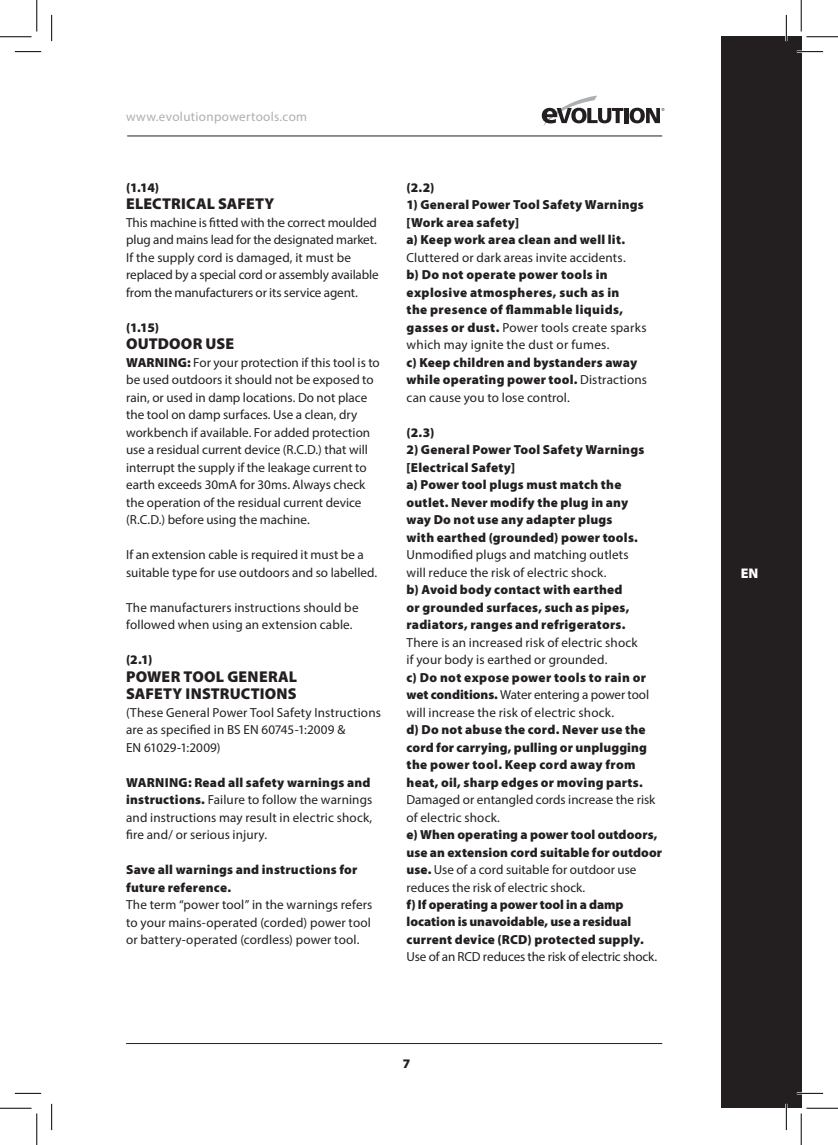
<style>
.page{position:relative;width:838px;height:1145px;background:#fff}
.page>*{position:absolute;margin:0;border:0;box-sizing:border-box;transform-origin:0 0}
.t1{font:900 15.75px/17.5px "Myriad Pro";letter-spacing:.01em;color:#231f20}
.t2{font:900 14px "Myriad Pro";color:#fff}
.t3{font:13.12px/17.5px "Myriad Pro";letter-spacing:.005em;color:#231f20}
.t4{font:900 13.12px/17.5px "Myriad Pro";letter-spacing:.015em;color:#231f20}
.t5{font:13.12px "Myriad Pro";letter-spacing:.025em;color:#aeafb3}
.s1{font-weight:900}
.s2{font-weight:400}
</style>
<div class="page">
<svg style="left:541px;top:96px;width:82px;height:30px"></svg>
<hr style="left:624px;top:108px;width:4px;height:15px;background:#231f20">
<svg style="left:629px;top:108px;width:35px;height:15px"></svg>
<hr style="left:127px;top:136px;width:535px;height:1px;background:#231f20">
<hr style="left:126px;top:1043px;width:536px;height:1px;background:#231f20">
<div style="left:721px;top:37px;width:80px;height:1071px;background:#231f20"></div>
<hr style="left:796px;top:51px;width:27px;height:2px;background:#fff">
<hr style="left:796px;top:1092px;width:27px;height:2px;background:#fff">
<hr style="left:785px;top:15px;width:2px;height:26px;background:#fff">
<hr style="left:785px;top:1104px;width:2px;height:26px;background:#fff">
<svg style="left:15px;top:51px;width:26px;height:1px"></svg>
<svg style="left:796px;top:51px;width:27px;height:1px"></svg>
<svg style="left:15px;top:1093px;width:26px;height:1px"></svg>
<svg style="left:796px;top:1093px;width:27px;height:1px"></svg>
<svg style="left:51px;top:15px;width:1px;height:26px"></svg>
<svg style="left:51px;top:1104px;width:1px;height:26px"></svg>
<svg style="left:786px;top:15px;width:1px;height:26px"></svg>
<svg style="left:786px;top:1104px;width:1px;height:26px"></svg>
<hr style="left:0;top:36px;width:32px;height:1px;background:#000">
<hr style="left:806px;top:36px;width:31px;height:1px;background:#000">
<hr style="left:0;top:1108px;width:32px;height:1px;background:#000">
<hr style="left:806px;top:1108px;width:31px;height:1px;background:#000">
<hr style="left:36px;top:0;width:1px;height:32px;background:#000">
<hr style="left:36px;top:1113px;width:1px;height:32px;background:#000">
<hr style="left:800px;top:0;width:1px;height:32px;background:#000">
<hr style="left:800px;top:1113px;width:1px;height:32px;background:#000">
<p class="t5" style="left:126px;top:108px;width:183px">www.evolutionpowertools.com</p>
<p class="t4" style="left:126px;top:178px;width:35px">(1.14)</p>
<p class="t1" style="left:126px;top:195px;width:150px">ELECTRICAL SAFETY</p>
<p class="t3" style="left:126px;top:213px;width:254px">This machine is fitted with the correct moulded plug and mains lead for the designated market.<br>If the supply cord is damaged, it must be replaced by a special cord or assembly available from the manufacturers or its service agent.</p>
<p class="t4" style="left:126px;top:318px;width:34px">(1.15)</p>
<p class="t1" style="left:126px;top:335px;width:110px">OUTDOOR USE</p>
<p class="t3" style="left:126px;top:353px;width:255px"><span class="s1">WARNING:</span> For your protection if this tool is to be used outdoors it should not be exposed to rain, or used in damp locations. Do not place the tool on damp surfaces. Use a clean, dry workbench if available. For added protection use a residual current device (R.C.D.) that will interrupt the supply if the leakage current to earth exceeds 30mA for 30ms. Always check the operation of the residual current device (R.C.D.) before using the machine.</p>
<p class="t3" style="left:126px;top:546px;width:253px">If an extension cable is required it must be a suitable type for use outdoors and so labelled.</p>
<p class="t3" style="left:126px;top:598px;width:234px">The manufacturers instructions should be followed when using an extension cable.</p>
<p class="t4" style="left:126px;top:650px;width:28px">(2.1)</p>
<p class="t1" style="left:126px;top:667px;width:173px">POWER TOOL GENERAL<br>SAFETY INSTRUCTIONS</p>
<p class="t3" style="left:126px;top:703px;width:256px">(These General Power Tool Safety Instructions are as specified in BS EN 60745-1:2009 &amp;<br>EN 61029-1:2009)</p>
<p class="t3" style="left:126px;top:773px;width:248px"><span class="s1">WARNING: Read all safety warnings and instructions.</span> Failure to follow the warnings and instructions may result in electric shock, fire and/ or serious injury.</p>
<p class="t4" style="left:126px;top:860px;width:233px">Save all warnings and instructions for future reference.</p>
<p class="t3" style="left:126px;top:896px;width:248px;text-align:justify">The term “power tool” in the warnings refers to your mains-operated (corded) power tool or battery-operated (cordless) power tool.</p>
<p class="t4" style="left:406px;top:178px;width:29px">(2.2)</p>
<p class="t4" style="left:406px;top:195px;width:239px">1) General Power Tool Safety Warnings [Work area safety]<br>a) Keep work area clean and well lit.</p>
<p class="t3" style="left:406px;top:248px;width:220px">Cluttered or dark areas invite accidents.</p>
<p class="t4" style="left:406px;top:265px;width:241px">b) Do not operate power tools in explosive atmospheres, such as in<br>the presence of flammable liquids, gasses or dust. <span class="s2">Power tools create sparks which may ignite the dust or fumes.</span></p>
<p class="t4" style="left:406px;top:353px;width:242px">c) Keep children and bystanders away while operating power tool. <span class="s2">Distractions can cause you to lose control.</span></p>
<p class="t4" style="left:406px;top:423px;width:29px">(2.3)</p>
<p class="t4" style="left:406px;top:440px;width:239px">2) General Power Tool Safety Warnings [Electrical Safety]<br>a) Power tool plugs must match the outlet. Never modify the plug in any way Do not use any adapter plugs<br>with earthed (grounded) power tools.</p>
<p class="t3" style="left:406px;top:546px;width:223px">Unmodified plugs and matching outlets will reduce the risk of electric shock.</p>
<p class="t4" style="left:406px;top:580px;width:224px">b) Avoid body contact with earthed or grounded surfaces, such as pipes, radiators, ranges and refrigerators.</p>
<p class="t3" style="left:406px;top:633px;width:232px">There is an increased risk of electric shock if your body is earthed or grounded.</p>
<p class="t3" style="left:406px;top:668px;width:244px"><span class="s1">c) Do not expose power tools to rain or wet conditions.</span> Water entering a power tool will increase the risk of electric shock.</p>
<p class="t4" style="left:406px;top:720px;width:242px">d) Do not abuse the cord. Never use the cord for carrying, pulling or unplugging the power tool. Keep cord away from heat, oil, sharp edges or moving parts.</p>
<p class="t3" style="left:406px;top:791px;width:250px">Damaged or entangled cords increase the risk of electric shock.</p>
<p class="t4" style="left:406px;top:825px;width:257px">e) When operating a power tool outdoors, use an extension cord suitable for outdoor use. <span class="s2">Use of a cord suitable for outdoor use reduces the risk of electric shock.</span></p>
<p class="t4" style="left:406px;top:895px;width:239px">f) If operating a power tool in a damp location is unavoidable, use a residual current device (RCD) protected supply.</p>
<p class="t3" style="left:406px;top:948px;width:252px">Use of an RCD reduces the risk of electric shock.</p>
<p class="t4" style="left:403px;top:1055px;width:9px">7</p>
<p class="t2" style="left:740px;top:564px;width:19px">EN</p>
</div>
